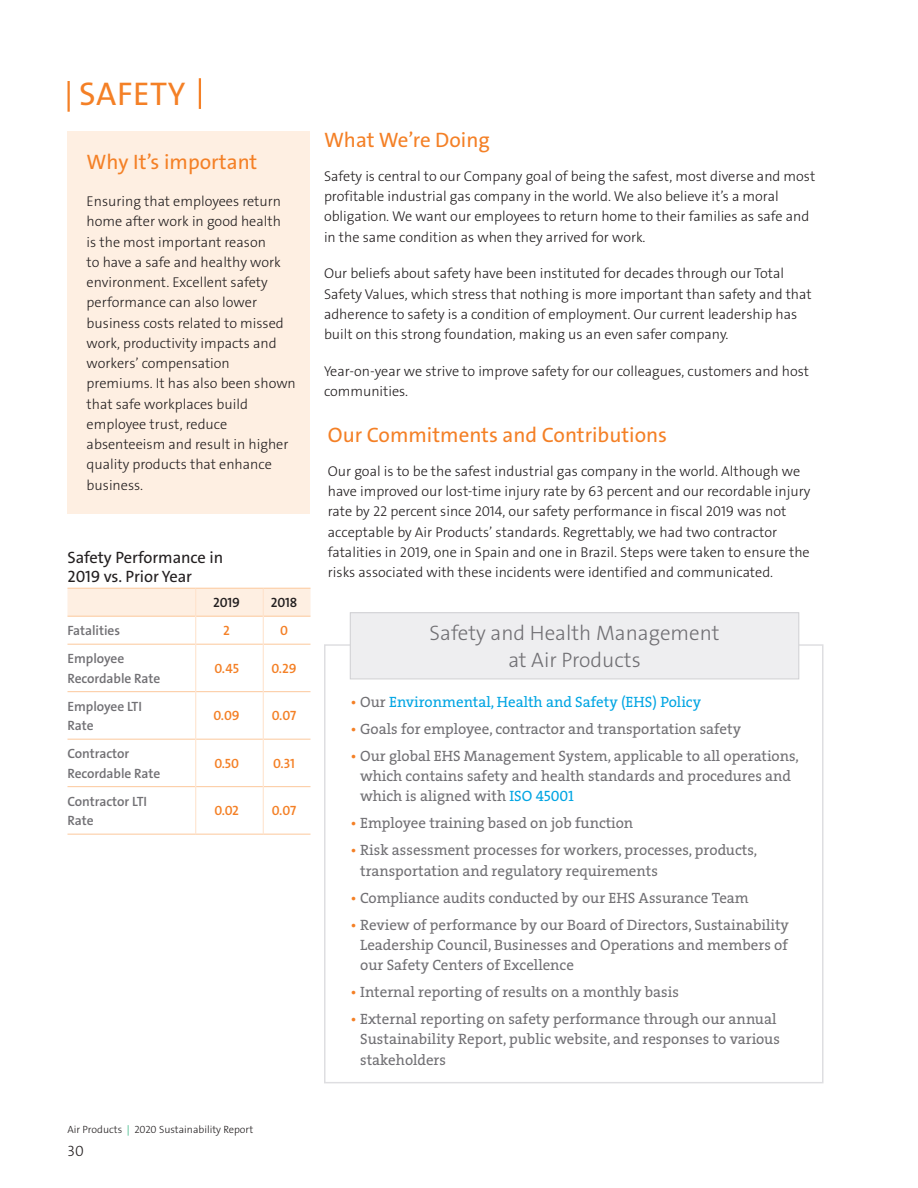
<style>
.page{position:relative;width:918px;height:1188px;background:#fff}
.page>*{position:absolute;margin:0;border:0;box-sizing:border-box;transform-origin:0 0}
.t1{font:33px "The Sans LF";letter-spacing:.02em;color:#f48026}
.t2{font:21px "The Sans LF";color:#f48026}
.t3{font:300 21px/27px "The Sans LF";color:#717074;text-align:center}
.t4{font:16.5px/19.5px "The Sans LF";letter-spacing:-.005em;color:#231f20}
.t5{font:15px/20.2px "The Serif LP5 Plain";color:#717074}
.t6{font:15px "The Serif LP5 Plain";color:#00a5e3}
.t7{font:300 15px "The Sans LF";color:#231f20}
.t8{font:300 14.25px/20.2px "The Sans LF";color:#231f20}
.t9{font:600 13.5px/19.5px "The Sans LF";letter-spacing:-.005em;color:#717074}
.t10{font:600 13.5px "The Sans LF";letter-spacing:-.01em;color:#f48026}
.t11{font:600 13.5px "The Sans LF";letter-spacing:-.005em;color:#231f20}
.t12{font:300 10.5px "The Sans LF";color:#231f20}
.s1{color:#00a261}
.s2{color:#f48026}
.s3{color:#717074}
.s4{color:#00a5e3}
</style>
<div class="page">
<div style="left:68px;top:132px;width:242px;height:382px;background:#feefe2"></div>
<hr style="left:68px;top:81px;width:2px;height:31px;background:#f48026">
<hr style="left:199px;top:78px;width:2px;height:31px;background:#f48026">
<div style="left:350px;top:613px;width:449px;height:66px;background:#eeeef0"></div>
<div style="left:350px;top:612px;width:449px;height:67px;border:1px solid #d0d0d3"></div>
<hr style="left:68px;top:644px;width:127px;height:1px;background:#fcc89c">
<hr style="left:196px;top:644px;width:67px;height:1px;background:#fcc89c">
<hr style="left:264px;top:644px;width:46px;height:1px;background:#fcc89c">
<hr style="left:68px;top:691px;width:127px;height:1px;background:#fcc89c">
<hr style="left:196px;top:691px;width:67px;height:1px;background:#fcc89c">
<hr style="left:264px;top:691px;width:46px;height:1px;background:#fcc89c">
<hr style="left:68px;top:739px;width:127px;height:1px;background:#fcc89c">
<hr style="left:196px;top:739px;width:67px;height:1px;background:#fcc89c">
<hr style="left:264px;top:739px;width:46px;height:1px;background:#fcc89c">
<hr style="left:68px;top:786px;width:127px;height:1px;background:#fcc89c">
<hr style="left:196px;top:786px;width:67px;height:1px;background:#fcc89c">
<hr style="left:264px;top:786px;width:46px;height:1px;background:#fcc89c">
<hr style="left:68px;top:834px;width:128px;height:1px;background:#fcc89c">
<hr style="left:196px;top:834px;width:67px;height:1px;background:#fcc89c">
<hr style="left:263px;top:834px;width:47px;height:1px;background:#fcc89c">
<hr style="left:263px;top:644px;width:1px;height:48px;background:#fee1c9">
<hr style="left:263px;top:692px;width:1px;height:47px;background:#fee1c9">
<hr style="left:263px;top:739px;width:1px;height:48px;background:#fee1c9">
<hr style="left:263px;top:787px;width:1px;height:47px;background:#fee1c9">
<svg style="left:68px;top:588px;width:242px;height:56px"></svg>
<hr style="left:195px;top:644px;width:1px;height:48px;background:#fee1c9">
<hr style="left:195px;top:692px;width:1px;height:47px;background:#fee1c9">
<hr style="left:195px;top:739px;width:1px;height:48px;background:#fee1c9">
<hr style="left:195px;top:787px;width:1px;height:47px;background:#fee1c9">
<h1 class="t1" style="left:79px;top:73px;width:108px">SAFETY</h1>
<h2 class="t2" style="left:87px;top:149px;width:172px">Why It’s important</h2>
<p class="t8" style="left:87px;top:191px;width:211px">Ensuring that employees return home after work in good health<br>is the most important reason<br>to have a safe and healthy work environment. Excellent safety performance can also lower business costs related to missed work, productivity impacts and workers’ compensation premiums. It has also been shown that safe workplaces build employee trust, reduce absenteeism and result in higher quality products that enhance business.</p>
<p class="t4" style="left:68px;top:548px;width:157px">Safety Performance in<br>2019 vs. Prior Year</p>
<p class="t11" style="left:213px;top:594px;width:28px">2019</p>
<p class="t11" style="left:271px;top:594px;width:28px">2018</p>
<p class="t9" style="left:67px;top:621px;width:54px">Fatalities</p>
<p class="t10" style="left:223px;top:622px;width:8px">2</p>
<p class="t10" style="left:280px;top:622px;width:9px">0</p>
<p class="t9" style="left:67px;top:649px;width:94px">Employee<br>Recordable Rate</p>
<p class="t10" style="left:214px;top:660px;width:26px">0.45</p>
<p class="t10" style="left:271px;top:660px;width:27px">0.29</p>
<p class="t9" style="left:67px;top:696px;width:76px">Employee LTI<br>Rate</p>
<p class="t10" style="left:214px;top:707px;width:28px">0.09</p>
<p class="t10" style="left:272px;top:707px;width:26px">0.07</p>
<p class="t9" style="left:67px;top:744px;width:94px">Contractor<br>Recordable Rate</p>
<p class="t10" style="left:214px;top:755px;width:26px">0.50</p>
<p class="t10" style="left:273px;top:755px;width:23px">0.31</p>
<p class="t9" style="left:67px;top:791px;width:81px">Contractor LTI<br>Rate</p>
<p class="t10" style="left:214px;top:802px;width:26px">0.02</p>
<p class="t10" style="left:272px;top:802px;width:26px">0.07</p>
<p class="t12" style="left:68px;top:1123px;width:187px">Air Products <span class="s1">|</span> 2020 Sustainability Report</p>
<p class="t7" style="left:68px;top:1141px;width:18px">30</p>
<h2 class="t2" style="left:324px;top:127px;width:167px">What We’re Doing</h2>
<p class="t8" style="left:324px;top:166px;width:493px">Safety is central to our Company goal of being the safest, most diverse and most profitable industrial gas company in the world. We also believe it’s a moral obligation. We want our employees to return home to their families as safe and in the same condition as when they arrived for work.</p>
<p class="t8" style="left:324px;top:264px;width:489px">Our beliefs about safety have been instituted for decades through our Total Safety Values, which stress that nothing is more important than safety and that adherence to safety is a condition of employment. Our current leadership has built on this strong foundation, making us an even safer company.</p>
<p class="t8" style="left:324px;top:361px;width:487px">Year-on-year we strive to improve safety for our colleagues, customers and host communities.</p>
<h2 class="t2" style="left:328px;top:422px;width:341px">Our Commitments and Contributions</h2>
<p class="t8" style="left:328px;top:461px;width:484px">Our goal is to be the safest industrial gas company in the world. Although we have improved our lost-time injury rate by 63 percent and our recordable injury rate by 22 percent since 2014, our safety performance in fiscal 2019 was not acceptable by Air Products’ standards. Regrettably, we had two contractor fatalities in 2019, one in Spain and one in Brazil. Steps were taken to ensure the risks associated with these incidents were identified and communicated.</p>
<h2 class="t3" style="left:430px;top:620px;width:291px">Safety and Health Management at Air Products</h2>
<p class="t6" style="left:351px;top:692px;width:352px"><span class="s2">•</span> <span class="s3">Our</span> Environmental, Health and Safety (EHS) Policy</p>
<p class="t5" style="left:351px;top:719px;width:392px"><span class="s2">•</span> Goals for employee, contractor and transportation safety</p>
<p class="t5" style="left:360px;top:746px;width:440px;text-indent:-10px"><span class="s2">•</span> Our global EHS Management System, applicable to all operations, which contains safety and health standards and procedures and which is aligned with <span class="s4">ISO 45001</span></p>
<p class="t5" style="left:351px;top:813px;width:284px"><span class="s2">•</span> Employee training based on job function</p>
<p class="t5" style="left:360px;top:840px;width:399px;text-indent:-10px"><span class="s2">•</span> Risk assessment processes for workers, processes, products, transportation and regulatory requirements</p>
<p class="t5" style="left:351px;top:887px;width:400px"><span class="s2">•</span> Compliance audits conducted by our EHS Assurance Team</p>
<p class="t5" style="left:360px;top:914px;width:430px;text-align:justify;text-indent:-10px"><span class="s2">•</span> Review of performance by our Board of Directors, Sustainability Leadership Council, Businesses and Operations and members of our Safety Centers of Excellence</p>
<p class="t5" style="left:351px;top:982px;width:330px"><span class="s2">•</span> Internal reporting of results on a monthly basis</p>
<p class="t5" style="left:360px;top:1009px;width:421px;text-indent:-10px"><span class="s2">•</span> External reporting on safety performance through our annual<br>Sustainability Report, public website, and responses to various stakeholders</p>
</div>
